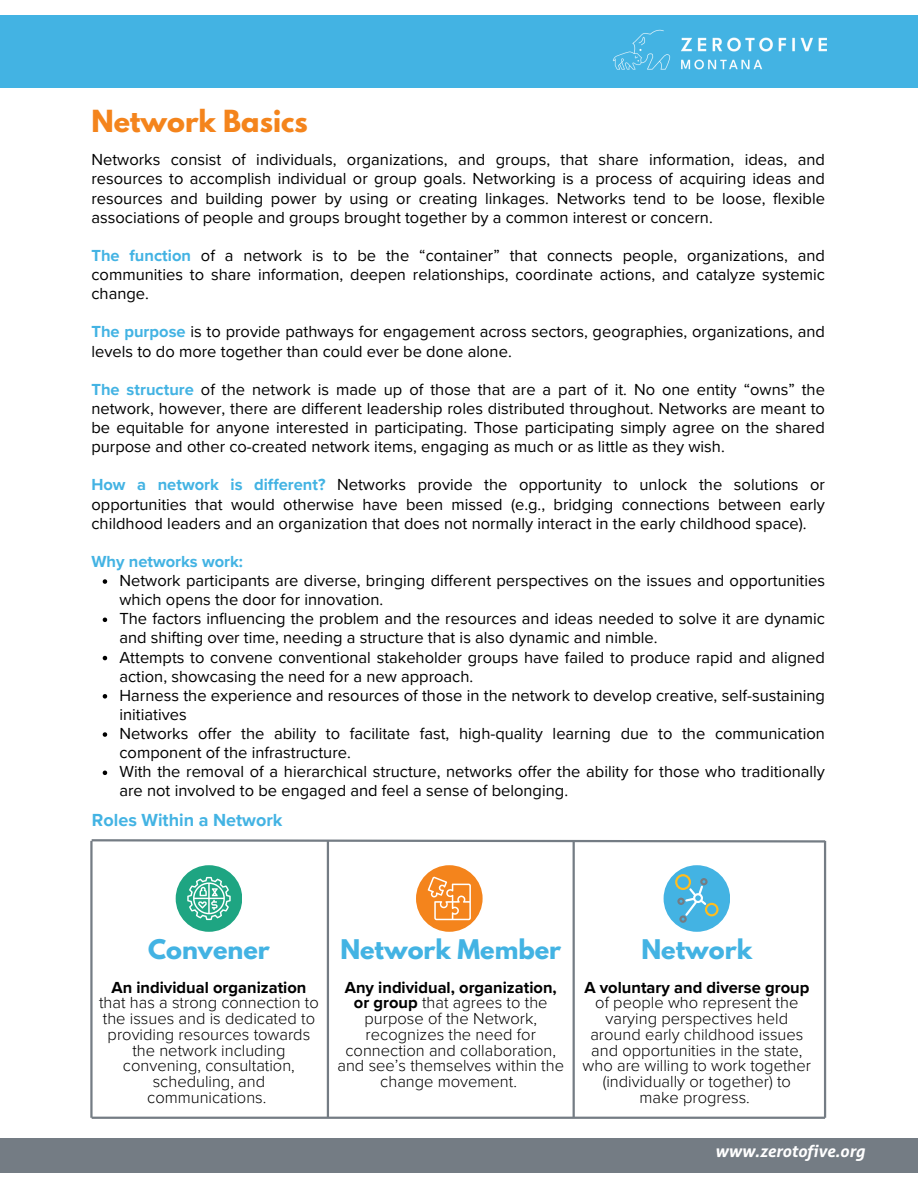
<style>
.page{position:relative;width:918px;height:1188px;background:#fff}
.page>*{position:absolute;margin:0;border:0;box-sizing:border-box;transform-origin:0 0}
.t1{font:700 27px "League Spartan";color:#f4841c}
.t2{font:700 24px "League Spartan";color:#43b3e3}
.t3{font:700 18px "Proxima Nova";color:#43b3e3}
.t4{font:16.5px/19.2px "Proxima Nova";color:#000}
.t5{font:300 16.5px/15.8px "Proxima Nova";color:#000;text-align:center}
.t6{font:italic 700 16.5px "Aller";color:#fff}
.t7{font:700 16.5px "Proxima Nova";color:#43b3e3}
.s1{font-weight:700;color:#43b3e3}
.s2{font-weight:700}
</style>
<div class="page">
<div style="left:0;top:1138px;width:918px;height:35px;background:#747c84"></div>
<div style="left:0;top:15px;width:918px;height:73px;background:#43b3e3"></div>
<svg style="left:103px;top:579px;width:4px;height:5px"></svg>
<svg style="left:103px;top:618px;width:4px;height:4px"></svg>
<svg style="left:103px;top:656px;width:4px;height:4px"></svg>
<svg style="left:103px;top:694px;width:4px;height:5px"></svg>
<svg style="left:103px;top:732px;width:4px;height:5px"></svg>
<svg style="left:103px;top:771px;width:4px;height:4px"></svg>
<div style="left:176px;top:865px;width:66px;height:67px;background:#1ea582;border-radius:50%"></div>
<div style="left:416px;top:865px;width:67px;height:67px;background:#f4841c;border-radius:50%"></div>
<div style="left:664px;top:865px;width:66px;height:67px;background:#43b3e3;border-radius:50%"></div>
<svg style="left:428px;top:877px;width:42px;height:43px"></svg>
<svg style="left:675px;top:874px;width:44px;height:48px"></svg>
<svg style="left:187px;top:877px;width:44px;height:43px"></svg>
<hr style="left:327px;top:841px;width:2px;height:277px;background:#747c84">
<hr style="left:573px;top:841px;width:2px;height:277px;background:#747c84">
<hr style="left:824px;top:841px;width:2px;height:277px;background:#747c84">
<hr style="left:90px;top:841px;width:3px;height:277px;background:#747c84">
<hr style="left:92px;top:1117px;width:733px;height:2px;background:#747c84">
<svg style="left:90px;top:839px;width:737px;height:5px"></svg>
<img style="left:612px;top:29px;width:215px;height:41px">
<p class="t1" style="left:91px;top:107px;width:218px">Network Basics</p>
<p class="t4" style="left:91px;top:151px;width:735px;text-align:justify">Networks consist of individuals, organizations, and groups, that share information, ideas, and resources to accomplish individual or group goals. Networking is a process of acquiring ideas and resources and building power by using or creating linkages. Networks tend to be loose, flexible associations of people and groups brought together by a common interest or concern.</p>
<p class="t4" style="left:91px;top:246px;width:735px;text-align:justify"><span class="s1">The function</span> of a network is to be the “container” that connects people, organizations, and communities to share information, deepen relationships, coordinate actions, and catalyze systemic change.</p>
<p class="t4" style="left:91px;top:323px;width:735px"><span class="s1">The purpose</span> is to provide pathways for engagement across sectors, geographies, organizations, and levels to do more together than could ever be done alone.</p>
<p class="t4" style="left:91px;top:380px;width:735px;text-align:justify"><span class="s1">The structure</span> of the network is made up of those that are a part of it. No one entity “owns” the network, however, there are different leadership roles distributed throughout. Networks are meant to be equitable for anyone interested in participating. Those participating simply agree on the shared purpose and other co-created network items, engaging as much or as little as they wish.</p>
<p class="t4" style="left:91px;top:476px;width:735px;text-align:justify"><span class="s1">How a network is different?</span> Networks provide the opportunity to unlock the solutions or opportunities that would otherwise have been missed (e.g., bridging connections between early childhood leaders and an organization that does not normally interact in the early childhood space).</p>
<p class="t7" style="left:91px;top:552px;width:153px">Why networks work:</p>
<h2 class="t4" style="left:119px;top:571px;width:707px">Network participants are diverse, bringing different perspectives on the issues and opportunities which opens the door for innovation.</h2>
<p class="t4" style="left:119px;top:610px;width:707px">The factors influencing the problem and the resources and ideas needed to solve it are dynamic and shifting over time, needing a structure that is also dynamic and nimble.</p>
<p class="t4" style="left:119px;top:648px;width:707px">Attempts to convene conventional stakeholder groups have failed to produce rapid and aligned action, showcasing the need for a new approach.</p>
<p class="t4" style="left:119px;top:686px;width:707px">Harness the experience and resources of those in the network to develop creative, self-sustaining initiatives</p>
<p class="t4" style="left:119px;top:724px;width:707px">Networks offer the ability to facilitate fast, high-quality learning due to the communication component of the infrastructure.</p>
<p class="t4" style="left:119px;top:763px;width:707px">With the removal of a hierarchical structure, networks offer the ability for those who traditionally are not involved to be engaged and feel a sense of belonging.</p>
<p class="t3" style="left:92px;top:809px;width:192px">Roles Within a Network</p>
<p class="t2" style="left:148px;top:937px;width:123px">Convener</p>
<h1 class="t5" style="left:99px;top:980px;width:221px"><span class="s2">An individual organization </span>that has a strong connection to the issues and is dedicated to providing resources towards the network including convening, consultation, scheduling, and communications.</h1>
<p class="t2" style="left:340px;top:937px;width:222px">Network Member</p>
<p class="t5" style="left:338px;top:980px;width:228px"><span class="s2">Any individual, organization, or group</span> that agrees to the purpose of the Network, recognizes the need for connection and collaboration, and see’s themselves within the change movement.</p>
<p class="t2" style="left:642px;top:937px;width:112px">Network</p>
<h1 class="t5" style="left:583px;top:980px;width:230px"><span class="s2">A voluntary and diverse group </span>of people who represent the varying perspectives held around early childhood issues and opportunities in the state, who are willing to work together (individually or together) to make progress.</h1>
<h2 class="t6" style="left:715px;top:1142px;width:151px">www.zerotofive.org</h2>
</div>
